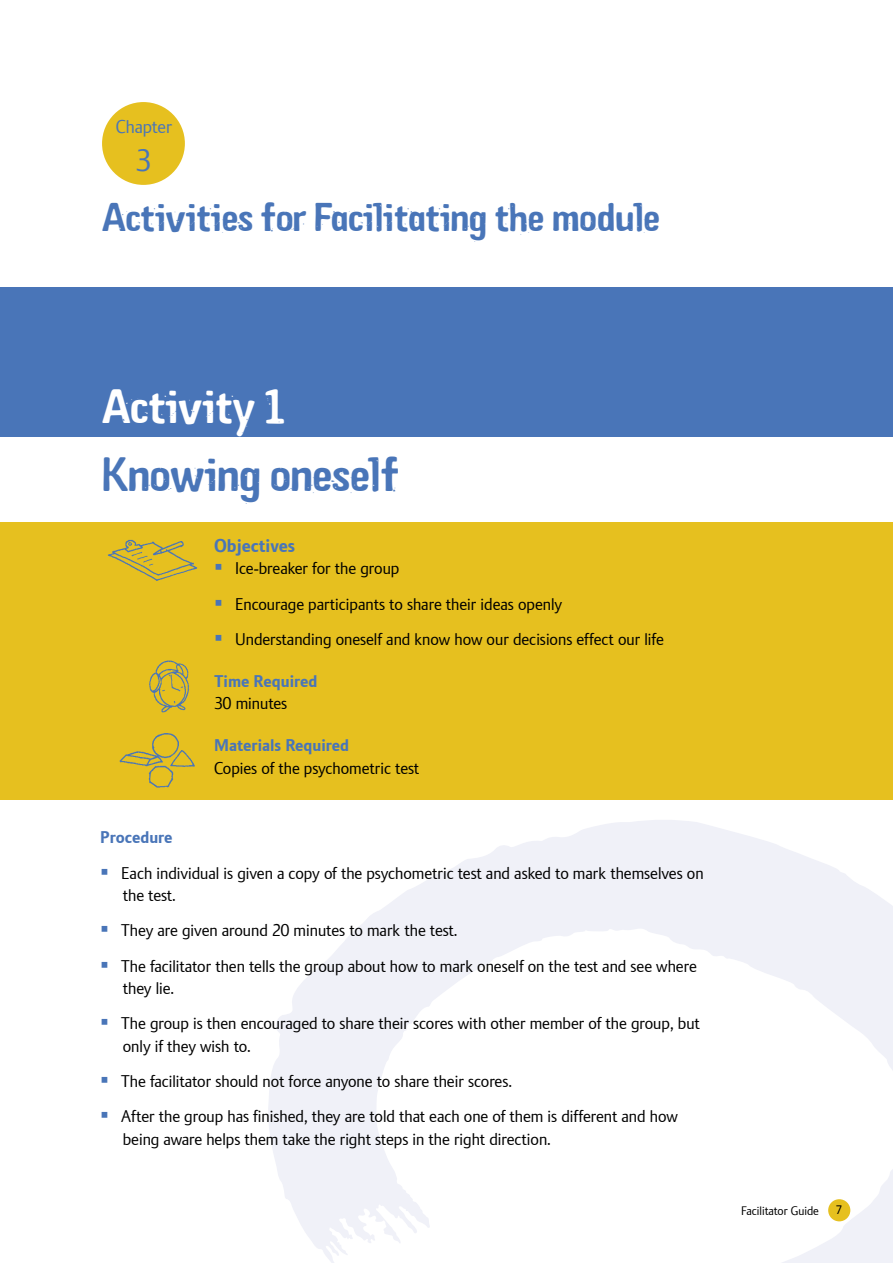
<style>
.page{position:relative;width:893px;height:1263px;background:#fff}
.page>*{position:absolute;margin:0;border:0;box-sizing:border-box;transform-origin:0 0}
.t1{font:45px "Plan Storytelling";color:#4975b8}
.t2{font:45px "Plan Storytelling";color:#fff}
.t3{font:37.5px "Plan Storytelling";color:#4975b8}
.t4{font:30px "Plan";color:#4975b8}
.t5{font:700 18px "Plan";color:#4975b8}
.t6{font:18px "Plan";color:#4975b8}
.t7{font:16.5px/22.5px "Plan";color:#000}
.t8{font:700 16.5px "Plan";color:#4975b8}
.t9{font:12px "Plan";color:#000}
.s1{color:#4975b8}
</style>
<div class="page">
<svg style="left:268px;top:820px;width:625px;height:443px"></svg>
<div style="left:0;top:287px;width:893px;height:149px;background:#4975b8"></div>
<div style="left:0;top:522px;width:893px;height:278px;background:#e6c01f"></div>
<img style="left:149px;top:660px;width:40px;height:53px">
<img style="left:108px;top:539px;width:90px;height:42px">
<img style="left:119px;top:733px;width:75px;height:55px">
<div style="left:102px;top:102px;width:83px;height:83px;background:#e6c01f;border-radius:50%"></div>
<p class="t6" style="left:116px;top:116px;width:58px">Chapter</p>
<h3 class="t4" style="left:136px;top:143px;width:18px">3</h3>
<h2 class="t3" style="left:102px;top:194px;width:559px">Activities for Facilitating the module</h2>
<h1 class="t2" style="left:102px;top:379px;width:184px">Activity 1</h1>
<h1 class="t1" style="left:102px;top:446px;width:298px">Knowing oneself</h1>
<p class="t5" style="left:214px;top:535px;width:83px">Objectives</p>
<p class="t7" style="left:214px;top:557px;width:187px"><span class="s1">▪</span> Ice-breaker for the group</p>
<p class="t7" style="left:214px;top:593px;width:350px"><span class="s1">▪</span> Encourage participants to share their ideas openly</p>
<p class="t7" style="left:214px;top:628px;width:451px"><span class="s1">▪</span> Understanding oneself and know how our decisions effect our life</p>
<p class="t8" style="left:214px;top:671px;width:105px">Time Required</p>
<p class="t7" style="left:214px;top:692px;width:75px">30 minutes</p>
<p class="t8" style="left:214px;top:736px;width:136px">Materials Required</p>
<p class="t7" style="left:214px;top:757px;width:207px">Copies of the psychometric test</p>
<p class="t8" style="left:100px;top:828px;width:74px">Procedure</p>
<p class="t7" style="left:123px;top:862px;width:582px;text-indent:-23px"><span class="s1">▪</span> Each individual is given a copy of the psychometric test and asked to mark themselves on the test.</p>
<p class="t7" style="left:100px;top:919px;width:359px"><span class="s1">▪</span> They are given around 20 minutes to mark the test.</p>
<p class="t7" style="left:123px;top:955px;width:575px;text-indent:-23px"><span class="s1">▪</span> The facilitator then tells the group about how to mark oneself on the test and see where they lie.</p>
<p class="t7" style="left:123px;top:1012px;width:579px;text-indent:-23px"><span class="s1">▪</span> The group is then encouraged to share their scores with other member of the group, but only if they wish to.</p>
<p class="t7" style="left:100px;top:1070px;width:413px"><span class="s1">▪</span> The facilitator should not force anyone to share their scores.</p>
<p class="t7" style="left:123px;top:1105px;width:557px;text-indent:-23px"><span class="s1">▪</span> After the group has finished, they are told that each one of them is different and how being aware helps them take the right steps in the right direction.</p>
<p class="t9" style="left:741px;top:1204px;width:79px">Facilitator Guide</p>
<p class="t9" style="left:836px;top:1202px;width:8px">7</p>
</div>
